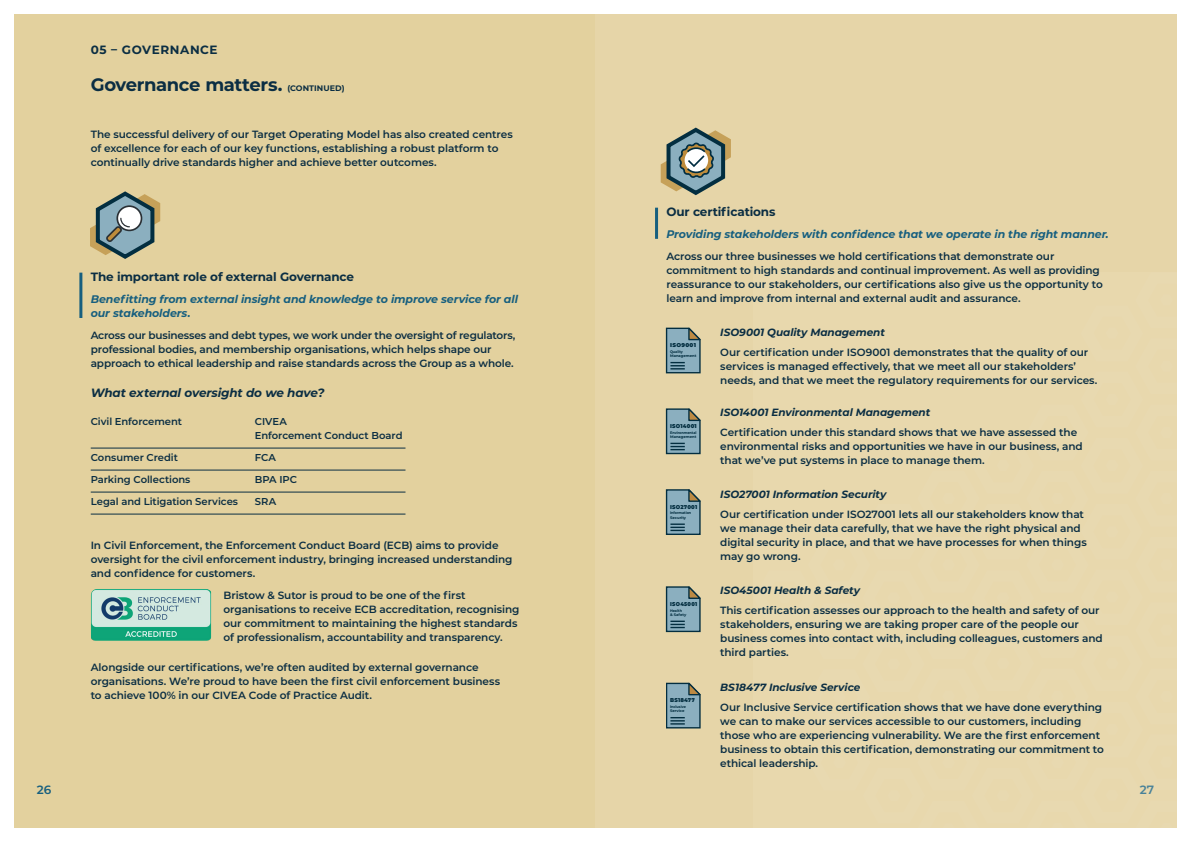
<style>
.page{position:relative;width:1191px;height:842px;background:#fff}
.page>*{position:absolute;margin:0;border:0;box-sizing:border-box;transform-origin:0 0}
.t1{font:700 18px "Montserrat";letter-spacing:-.02em;color:#0b2e43}
.t2{font:700 12px "Montserrat";letter-spacing:-.01em;color:#0b2e43}
.t3{font:italic 700 12px "Montserrat";letter-spacing:-.015em;color:#0b2e43}
.t4{font:700 12px "Montserrat";letter-spacing:.05em;color:#0b2e43}
.t5{font:600 12px "Montserrat";color:#175f7f}
.t6{font:600 12px "Montserrat";color:#478199}
.t7{font:italic 700 11px/14px "Montserrat";letter-spacing:-.01em;color:#175f7f}
.t8{font:600 10.5px/14px "Montserrat";letter-spacing:-.005em;color:#0b2e43}
.t9{font:italic 700 10.5px "Montserrat";letter-spacing:-.005em;color:#0b2e43}
.t10{font:600 10px/14px "Montserrat";letter-spacing:-.005em;color:#0b2e43}
.t11{font:700 8px "Montserrat";letter-spacing:.005em;color:#0b2e43}
.t12{font:900 5.6px "Montserrat";letter-spacing:.035em;color:#032e40;scale:.94 1}
.t13{font:900 5.6px "Montserrat";letter-spacing:.055em;color:#032e40;scale:.9 1}
.t14{font:900 5.6px "Montserrat";letter-spacing:.055em;color:#032e40}
.t15{font:700 3.7px "Montserrat";letter-spacing:-.005em;color:#032e40;scale:.92 1}
.t16{font:700 3.7px "Montserrat";letter-spacing:-.005em;color:#032e40}
</style>
<div class="page">
<div style="left:14px;top:14px;width:581px;height:814px;background:#e3d19e"></div>
<div style="left:595px;top:14px;width:581px;height:814px;background:#e6d5a8"></div>
<hr style="left:91px;top:448px;width:314px;height:1px;background:#0b2e43">
<hr style="left:91px;top:470px;width:314px;height:1px;background:#0b2e43">
<hr style="left:91px;top:492px;width:314px;height:1px;background:#0b2e43">
<hr style="left:91px;top:514px;width:314px;height:1px;background:#0b2e43">
<hr style="left:79px;top:273px;width:3px;height:45px;background:#175f7f">
<svg style="left:90px;top:191px;width:70px;height:68px"></svg>
<svg style="left:660px;top:128px;width:71px;height:67px"></svg>
<img style="left:91px;top:589px;width:120px;height:52px">
<hr style="left:655px;top:208px;width:3px;height:31px;background:#175f7f">
<svg style="left:665px;top:327px;width:36px;height:47px;background:#7d9ba3"></svg>
<svg style="left:666px;top:682px;width:35px;height:47px;background:#7a9aa3"></svg>
<svg style="left:665px;top:489px;width:36px;height:46px;background:#7a99a3"></svg>
<svg style="left:665px;top:586px;width:36px;height:47px;background:#7d9ba3"></svg>
<svg style="left:665px;top:408px;width:36px;height:47px;background:#7d9ba3"></svg>
<p class="t4" style="left:91px;top:41px;width:128px">05 – GOVERNANCE</p>
<h1 class="t1" style="left:91px;top:72px;width:193px">Governance matters.</h1>
<p class="t11" style="left:287px;top:83px;width:59px">(CONTINUED)</p>
<p class="t8" style="left:91px;top:127px;width:423px">The successful delivery of our Target Operating Model has also created centres of excellence for each of our key functions, establishing a robust platform to continually drive standards higher and achieve better outcomes.</p>
<p class="t2" style="left:91px;top:268px;width:265px">The important role of external Governance</p>
<p class="t7" style="left:91px;top:292px;width:429px">Benefitting from external insight and knowledge to improve service for all our stakeholders.</p>
<p class="t8" style="left:91px;top:328px;width:426px">Across our businesses and debt types, we work under the oversight of regulators, professional bodies, and membership organisations, which helps shape our approach to ethical leadership and raise standards across the Group as a whole.</p>
<p class="t3" style="left:91px;top:384px;width:235px">What external oversight do we have?</p>
<p class="t10" style="left:91px;top:414px;width:93px">Civil Enforcement</p>
<p class="t10" style="left:255px;top:414px;width:149px">CIVEA<br>Enforcement Conduct Board</p>
<p class="t10" style="left:91px;top:450px;width:89px">Consumer Credit</p>
<p class="t10" style="left:255px;top:450px;width:23px">FCA</p>
<p class="t10" style="left:91px;top:472px;width:101px">Parking Collections</p>
<p class="t10" style="left:255px;top:472px;width:44px">BPA IPC</p>
<p class="t10" style="left:91px;top:494px;width:149px">Legal and Litigation Services</p>
<p class="t10" style="left:255px;top:494px;width:23px">SRA</p>
<p class="t8" style="left:91px;top:538px;width:423px">In Civil Enforcement, the Enforcement Conduct Board (ECB) aims to provide oversight for the civil enforcement industry, bringing increased understanding and confidence for customers.</p>
<p class="t8" style="left:223px;top:588px;width:298px">Bristow &amp; Sutor is proud to be one of the first organisations to receive ECB accreditation, recognising our commitment to maintaining the highest standards of professionalism, accountability and transparency.</p>
<p class="t8" style="left:91px;top:660px;width:411px">Alongside our certifications, we’re often audited by external governance organisations. We’re proud to have been the first civil enforcement business to achieve 100% in our CIVEA Code of Practice Audit.</p>
<p class="t2" style="left:666px;top:203px;width:111px">Our certifications</p>
<p class="t7" style="left:666px;top:226px;width:444px">Providing stakeholders with confidence that we operate in the right manner.</p>
<p class="t8" style="left:666px;top:249px;width:438px">Across our three businesses we hold certifications that demonstrate our commitment to high standards and continual improvement. As well as providing reassurance to our stakeholders, our certifications also give us the opportunity to learn and improve from internal and external audit and assurance.</p>
<p class="t9" style="left:720px;top:325px;width:166px">ISO9001 Quality Management</p>
<p class="t8" style="left:720px;top:345px;width:379px">Our certification under ISO9001 demonstrates that the quality of our services is managed effectively, that we meet all our stakeholders’ needs, and that we meet the regulatory requirements for our services.</p>
<p class="t14" style="left:670px;top:341px;width:27px">ISO9001</p>
<p class="t16" style="left:670px;top:353px;width:28px">Management</p>
<p class="t15" style="left:670px;top:349px;width:15px">Quality</p>
<p class="t12" style="left:670px;top:422px;width:30px">ISO14001</p>
<p class="t16" style="left:670px;top:434px;width:28px">Management</p>
<p class="t15" style="left:670px;top:430px;width:30px">Environmental</p>
<p class="t12" style="left:670px;top:503px;width:30px">ISO27001</p>
<p class="t16" style="left:670px;top:515px;width:18px">Security</p>
<p class="t15" style="left:670px;top:510px;width:25px">Information</p>
<p class="t13" style="left:670px;top:600px;width:32px">ISO45001</p>
<p class="t16" style="left:670px;top:612px;width:18px">&amp; Safety</p>
<p class="t15" style="left:670px;top:607px;width:15px">Health</p>
<p class="t12" style="left:670px;top:696px;width:28px">BS18477</p>
<p class="t16" style="left:670px;top:708px;width:16px">Service</p>
<p class="t15" style="left:670px;top:704px;width:19px">Inclusive</p>
<p class="t9" style="left:720px;top:404px;width:211px">ISO14001 Environmental Management</p>
<p class="t8" style="left:720px;top:424px;width:364px">Certification under this standard shows that we have assessed the environmental risks and opportunities we have in our business, and that we’ve put systems in place to manage them.</p>
<p class="t9" style="left:720px;top:486px;width:168px">ISO27001 Information Security</p>
<p class="t8" style="left:720px;top:507px;width:368px">Our certification under ISO27001 lets all our stakeholders know that we manage their data carefully, that we have the right physical and digital security in place, and that we have processes for when things may go wrong.</p>
<p class="t9" style="left:720px;top:583px;width:141px">ISO45001 Health &amp; Safety</p>
<p class="t8" style="left:720px;top:603px;width:384px">This certification assesses our approach to the health and safety of our stakeholders, ensuring we are taking proper care of the people our business comes into contact with, including colleagues, customers and third parties.</p>
<p class="t9" style="left:720px;top:679px;width:142px">BS18477 Inclusive Service</p>
<p class="t8" style="left:720px;top:699px;width:385px">Our Inclusive Service certification shows that we have done everything we can to make our services accessible to our customers, including those who are experiencing vulnerability. We are the first enforcement business to obtain this certification, demonstrating our commitment to ethical leadership.</p>
<p class="t5" style="left:37px;top:781px;width:16px">26</p>
<p class="t6" style="left:1139px;top:781px;width:16px">27</p>
</div>
